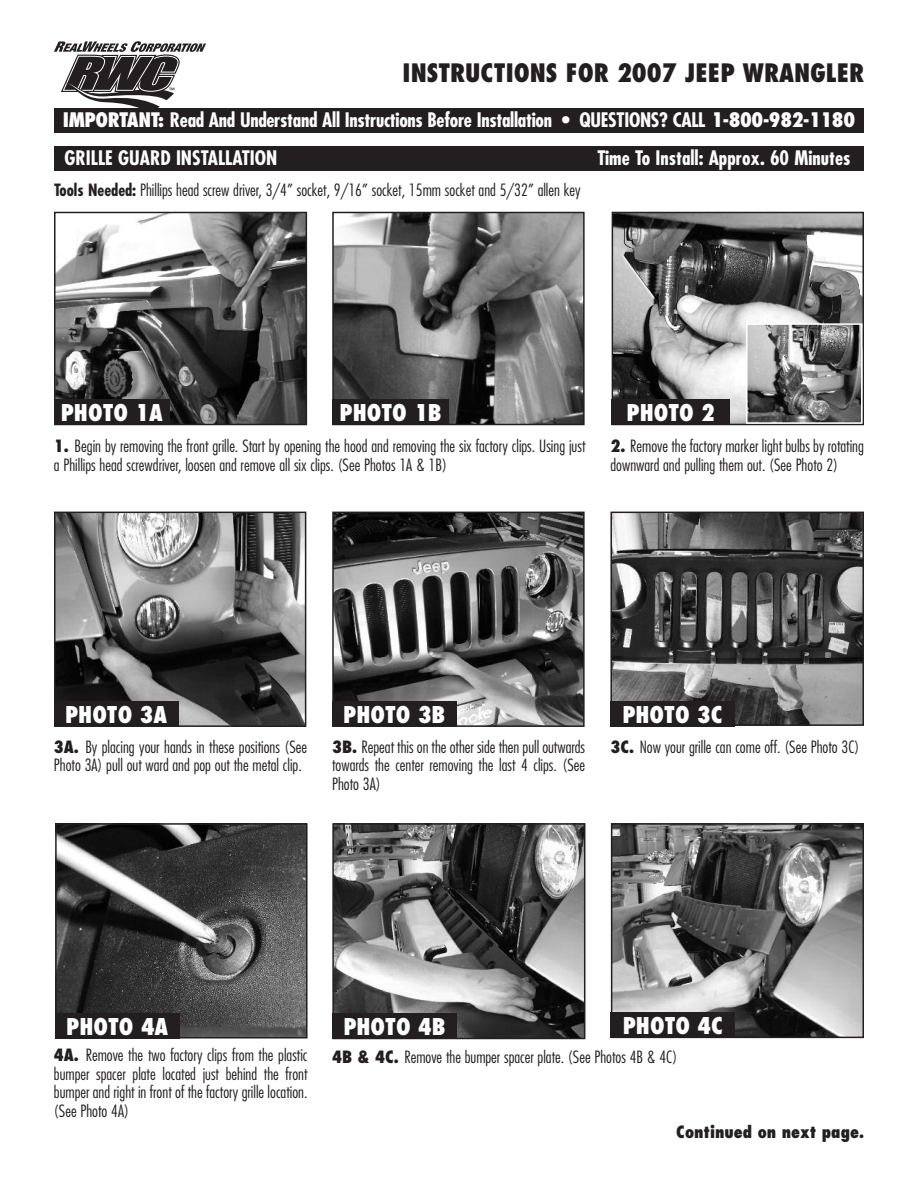
<style>
.page{position:relative;width:918px;height:1188px;background:#fff}
.page>*{position:absolute;margin:0;border:0;box-sizing:border-box;transform-origin:0 0}
.t1{font:800 condensed 24.75px "Futura";color:#231f20}
.t2{font:800 condensed 22.5px "Futura";color:#fff}
.t3{font:700 condensed 19.5px/38px "Futura";letter-spacing:-.015em;color:#fff}
.t4{font:300 condensed 16.5px/18.8px "Futura";color:#231f20}
.t5{font:800 condensed 16.5px "Futura";color:#231f20}
.s1{font-weight:800}
.s2{font-weight:700}
</style>
<div class="page">
<img style="left:57px;top:215px;width:247px;height:207px">
<div style="left:54px;top:212px;width:253px;height:213px;border:2px solid #231f20"></div>
<div style="left:54px;top:399px;width:116px;height:26px;background:#231f20"></div>
<img style="left:335px;top:215px;width:247px;height:207px">
<div style="left:332px;top:212px;width:253px;height:213px;border:2px solid #231f20"></div>
<div style="left:332px;top:399px;width:117px;height:26px;background:#231f20"></div>
<img style="left:615px;top:215px;width:246px;height:207px">
<div style="left:612px;top:212px;width:252px;height:213px;border:2px solid #231f20"></div>
<img style="left:57px;top:515px;width:246px;height:209px">
<div style="left:54px;top:512px;width:252px;height:215px;border:2px solid #231f20"></div>
<div style="left:54px;top:701px;width:124px;height:26px;background:#231f20"></div>
<img style="left:335px;top:515px;width:247px;height:209px">
<div style="left:332px;top:512px;width:253px;height:215px;border:2px solid #231f20"></div>
<div style="left:332px;top:701px;width:124px;height:26px;background:#231f20"></div>
<img style="left:58px;top:826px;width:247px;height:210px">
<div style="left:55px;top:823px;width:253px;height:216px;border:2px solid #231f20"></div>
<div style="left:55px;top:1013px;width:124px;height:26px;background:#231f20"></div>
<img style="left:335px;top:826px;width:247px;height:210px">
<div style="left:332px;top:823px;width:253px;height:216px;border:2px solid #231f20"></div>
<svg style="left:54px;top:41px;width:152px;height:67px"></svg>
<div style="left:54px;top:108px;width:810px;height:24px;background:#231f20"></div>
<div style="left:54px;top:146px;width:810px;height:25px;background:#231f20"></div>
<div style="left:332px;top:1013px;width:125px;height:26px;background:#231f20"></div>
<img style="left:749px;top:326px;width:110px;height:95px">
<div style="left:746px;top:323px;width:116px;height:101px;border:2px solid #fff"></div>
<div style="left:612px;top:399px;width:118px;height:26px;background:#231f20"></div>
<img style="left:613px;top:515px;width:248px;height:208px">
<div style="left:610px;top:512px;width:254px;height:214px;border:2px solid #231f20"></div>
<img style="left:614px;top:826px;width:247px;height:209px">
<div style="left:611px;top:823px;width:253px;height:215px;border:2px solid #231f20"></div>
<div style="left:611px;top:1012px;width:124px;height:26px;background:#231f20"></div>
<div style="left:610px;top:701px;width:125px;height:26px;background:#231f20"></div>
<h1 class="t1" style="left:403px;top:62px;width:463px">INSTRUCTIONS FOR 2007 JEEP WRANGLER</h1>
<p class="t3" style="left:63px;top:103px;width:794px"><span class="s1">IMPORTANT:</span> Read And Understand All Instructions Before Installation • QUESTIONS? CALL <span class="s1">1-800-982-1180<br></span>GRILLE GUARD INSTALLATION</p>
<p class="t3" style="left:598px;top:140px;width:254px">Time To Install: Approx. 60 Minutes</p>
<p class="t4" style="left:54px;top:181px;width:528px"><span class="s2">Tools Needed:</span> Phillips head screw driver, 3/4” socket, 9/16” socket, 15mm socket and 5/32” allen key</p>
<h2 class="t2" style="left:61px;top:403px;width:103px">PHOTO 1A</h2>
<h2 class="t2" style="left:340px;top:403px;width:104px">PHOTO 1B</h2>
<p class="t4" style="left:54px;top:438px;width:533px"><span class="s1">1.</span> Begin by removing the front grille. Start by opening the hood and removing the six factory clips. Using just a Phillips head screwdriver, loosen and remove all six clips. (See Photos 1A &amp; 1B)</p>
<h2 class="t2" style="left:627px;top:403px;width:90px">PHOTO 2</h2>
<p class="t4" style="left:610px;top:438px;width:255px"><span class="s1">2.</span> Remove the factory marker light bulbs by rotating downward and pulling them out. (See Photo 2)</p>
<h2 class="t2" style="left:65px;top:705px;width:103px">PHOTO 3A</h2>
<h2 class="t2" style="left:343px;top:705px;width:104px">PHOTO 3B</h2>
<h2 class="t2" style="left:622px;top:705px;width:102px">PHOTO 3C</h2>
<p class="t4" style="left:54px;top:738px;width:255px"><span class="s1">3A.</span> By placing your hands in these positions (See<br>Photo 3A) pull out ward and pop out the metal clip.</p>
<p class="t4" style="left:332px;top:738px;width:255px;text-align:justify"><span class="s1">3B.</span> Repeat this on the other side then pull outwards towards the center removing the last 4 clips. (See Photo 3A)</p>
<p class="t4" style="left:610px;top:738px;width:250px"><span class="s1">3C.</span> Now your grille can come off. (See Photo 3C)</p>
<h2 class="t2" style="left:66px;top:1017px;width:103px">PHOTO 4A</h2>
<p class="t4" style="left:54px;top:1047px;width:255px;text-align:justify"><span class="s1">4A.</span> Remove the two factory clips from the plastic bumper spacer plate located just behind the front bumper and right in front of the factory grille location. (See Photo 4A)</p>
<h2 class="t2" style="left:343px;top:1017px;width:104px">PHOTO 4B</h2>
<h2 class="t2" style="left:623px;top:1016px;width:102px">PHOTO 4C</h2>
<p class="t4" style="left:332px;top:1048px;width:347px"><span class="s1">4B &amp; 4C.</span> Remove the bumper spacer plate. (See Photos 4B &amp; 4C)</p>
<p class="t5" style="left:676px;top:1124px;width:189px">Continued on next page.</p>
</div>
